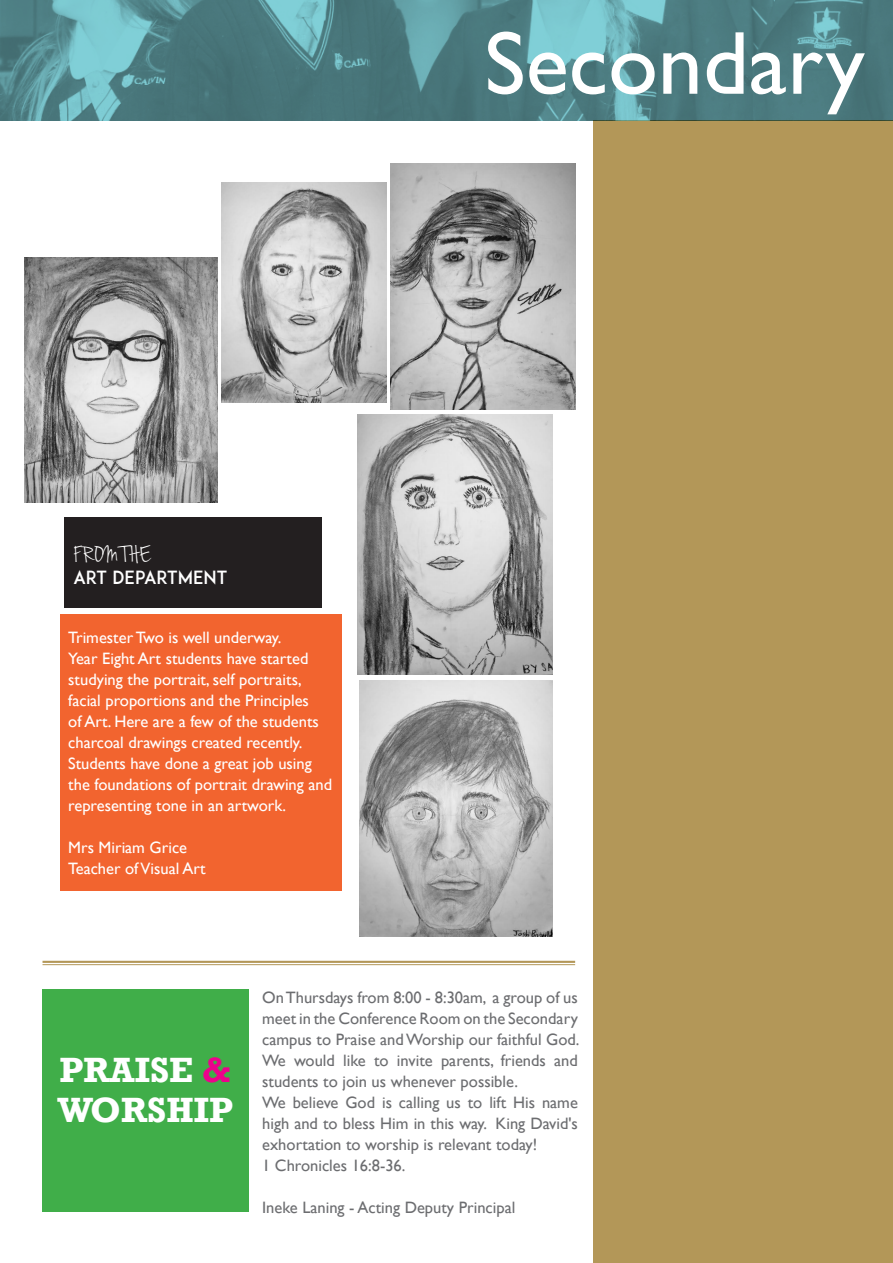
<style>
.page{position:relative;width:893px;height:1263px;background:#fff}
.page>*{position:absolute;margin:0;border:0;box-sizing:border-box;transform-origin:0 0}
.t1{font:90px "Gill Sans";color:#fff}
.body{font:700 36px "Rockwell";color:#fff}
.t2{font:24px "Jenna Sue";color:#fff}
.t3{font:18px "ADAM.CGPRO";color:#fff}
.body-2{font:16.5px/21px "Gill Sans";color:#6c6d70;text-align:justify}
.body-3{font:16.5px/21px "Gill Sans";color:#fff}
.s1{color:#ed028c}
</style>
<div class="page">
<div style="left:593px;top:120px;width:300px;height:1143px;background:#b39758"></div>
<svg style="left:0;top:0;width:893px;height:121px;background:#53888d"></svg>
<div style="left:43px;top:989px;width:206px;height:223px;background:#40ae49"></div>
<hr style="left:43px;top:964px;width:532px;height:1px;background:#b39758">
<hr style="left:43px;top:961px;width:532px;height:2px;background:#b39758">
<div style="left:60px;top:614px;width:281px;height:277px;background:#f2642f"></div>
<img style="left:357px;top:414px;width:195px;height:261px">
<img style="left:222px;top:183px;width:164px;height:219px">
<img style="left:360px;top:680px;width:192px;height:257px">
<img style="left:391px;top:164px;width:184px;height:245px">
<img style="left:25px;top:258px;width:192px;height:245px">
<div style="left:65px;top:517px;width:257px;height:91px;background:#231f20"></div>
<p class="t1" style="left:484px;top:11px;width:382px">Secondary</p>
<p class="t2" style="left:73px;top:541px;width:80px">FROM THE</p>
<p class="t3" style="left:73px;top:566px;width:155px">ART DEPARTMENT</p>
<p class="body-3" style="left:68px;top:627px;width:265px">Trimester Two is well underway.<br>Year Eight Art students have started studying the portrait, self portraits, facial proportions and the Principles<br>of Art. Here are a few of the students charcoal drawings created recently.<br>Students have done a great job using the foundations of portrait drawing and representing tone in an artwork.</p>
<p class="body-3" style="left:68px;top:837px;width:120px">Mrs Miriam Grice</p>
<p class="body-3" style="left:68px;top:858px;width:139px">Teacher of Visual Art</p>
<p class="body" style="left:59px;top:1048px;width:173px">PRAISE <span class="s1">&amp;</span></p>
<p class="body" style="left:57px;top:1088px;width:177px">WORSHIP</p>
<p class="body-2" style="left:262px;top:987px;width:319px">On Thursdays from 8:00 - 8:30am, a group of us meet in the Conference Room on the Secondary campus to Praise and Worship our faithful God.<br>We would like to invite parents, friends and students to join us whenever possible.</p>
<p class="body-2" style="left:262px;top:1092px;width:317px">We believe God is calling us to lift His name high and to bless Him in this way. King David's exhortation to worship is relevant today!</p>
<p class="body-2" style="left:262px;top:1155px;width:145px">1 Chronicles 16:8-36.</p>
<p class="body-2" style="left:262px;top:1197px;width:255px">Ineke Laning - Acting Deputy Principal</p>
</div>
